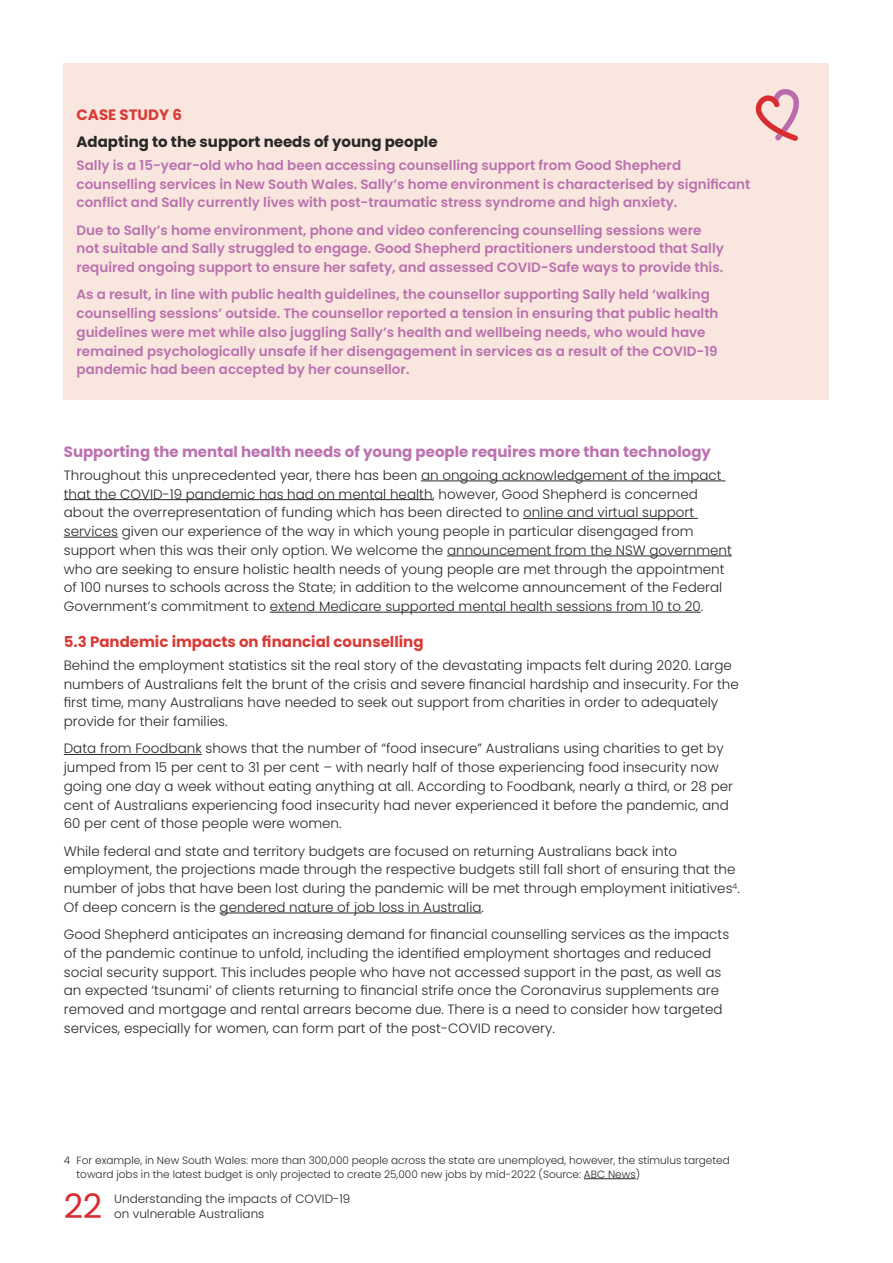
<style>
.page{position:relative;width:893px;height:1263px;background:#fff}
.page>*{position:absolute;margin:0;border:0;box-sizing:border-box;transform-origin:0 0}
.t1{font:33.75px "Poppins";color:#d72c32}
.t2{font:700 15px "Poppins";color:#bb72af}
.t3{font:700 15px "Poppins";color:#d93b37}
.t4{font:700 15px "Poppins";color:#292829}
.t5{font:300 13.5px/18.8px "Poppins";color:#292829}
.t6{font:600 13.5px/18.8px "Poppins";color:#bb72af}
.t7{font:300 12px "Poppins";color:#292829}
.t8{font:300 10.5px/13.5px "Poppins";color:#292829}
</style>
<div class="page">
<hr style="left:421px;top:481px;width:304px;height:1px;background:#292829">
<hr style="left:64px;top:499px;width:369px;height:1px;background:#292829">
<hr style="left:523px;top:518px;width:175px;height:1px;background:#292829">
<hr style="left:64px;top:537px;width:54px;height:1px;background:#292829">
<hr style="left:447px;top:556px;width:285px;height:1px;background:#292829">
<hr style="left:270px;top:612px;width:431px;height:1px;background:#292829">
<hr style="left:64px;top:754px;width:138px;height:1px;background:#292829">
<hr style="left:220px;top:913px;width:262px;height:1px;background:#292829">
<div style="left:64px;top:64px;width:765px;height:336px;background:#f9e6de"></div>
<svg style="left:755px;top:89px;width:44px;height:52px"></svg>
<hr style="left:584px;top:1178px;width:52px;height:1px;background:#292829">
<p class="t3" style="left:77px;top:106px;width:107px">CASE STUDY 6</p>
<p class="t4" style="left:77px;top:133px;width:363px">Adapting to the support needs of young people</p>
<p class="t6" style="left:77px;top:156px;width:675px">Sally is a 15-year-old who had been accessing counselling support from Good Shepherd counselling services in New South Wales. Sally’s home environment is characterised by significant conflict and Sally currently lives with post-traumatic stress syndrome and high anxiety.</p>
<p class="t6" style="left:77px;top:221px;width:649px">Due to Sally’s home environment, phone and video conferencing counselling sessions were not suitable and Sally struggled to engage. Good Shepherd practitioners understood that Sally required ongoing support to ensure her safety, and assessed COVID-Safe ways to provide this.</p>
<p class="t6" style="left:77px;top:285px;width:643px">As a result, in line with public health guidelines, the counsellor supporting Sally held ‘walking counselling sessions’ outside. The counsellor reported a tension in ensuring that public health guidelines were met while also juggling Sally’s health and wellbeing needs, who would have remained psychologically unsafe if her disengagement in services as a result of the COVID-19 pandemic had been accepted by her counsellor.</p>
<p class="t2" style="left:64px;top:443px;width:649px">Supporting the mental health needs of young people requires more than technology</p>
<p class="t5" style="left:64px;top:466px;width:670px">Throughout this unprecedented year, there has been an ongoing acknowledgement of the impact that the COVID-19 pandemic has had on mental health, however, Good Shepherd is concerned about the overrepresentation of funding which has been directed to online and virtual support services given our experience of the way in which young people in particular disengaged from support when this was their only option. We welcome the announcement from the NSW government who are seeking to ensure holistic health needs of young people are met through the appointment of 100 nurses to schools across the State; in addition to the welcome announcement of the Federal Government’s commitment to extend Medicare supported mental health sessions from 10 to 20.</p>
<p class="t3" style="left:64px;top:633px;width:361px">5.3 Pandemic impacts on financial counselling</p>
<p class="t5" style="left:64px;top:656px;width:677px">Behind the employment statistics sit the real story of the devastating impacts felt during 2020. Large numbers of Australians felt the brunt of the crisis and severe financial hardship and insecurity. For the first time, many Australians have needed to seek out support from charities in order to adequately provide for their families.</p>
<p class="t5" style="left:64px;top:739px;width:671px">Data from Foodbank shows that the number of “food insecure” Australians using charities to get by jumped from 15 per cent to 31 per cent – with nearly half of those experiencing food insecurity now going one day a week without eating anything at all. According to Foodbank, nearly a third, or 28 per cent of Australians experiencing food insecurity had never experienced it before the pandemic, and 60 per cent of those people were women.</p>
<p class="t5" style="left:64px;top:842px;width:678px">While federal and state and territory budgets are focused on returning Australians back into employment, the projections made through the respective budgets still fall short of ensuring that the number of jobs that have been lost during the pandemic will be met through employment initiatives<sup>4</sup>.<br>Of deep concern is the gendered nature of job loss in Australia.</p>
<p class="t5" style="left:64px;top:925px;width:667px">Good Shepherd anticipates an increasing demand for financial counselling services as the impacts of the pandemic continue to unfold, including the identified employment shortages and reduced social security support. This includes people who have not accessed support in the past, as well as an expected ‘tsunami’ of clients returning to financial strife once the Coronavirus supplements are removed and mortgage and rental arrears become due. There is a need to consider how targeted services, especially for women, can form part of the post-COVID recovery.</p>
<p class="t8" style="left:77px;top:1154px;width:655px;text-indent:-13px">4 For example, in New South Wales: more than 300,000 people across the state are unemployed, however, the stimulus targeted toward jobs in the latest budget is only projected to create 25,000 new jobs by mid-2022 (Source: ABC News)</p>
<p class="t7" style="left:114px;top:1192px;width:238px">Understanding the impacts of COVID-19</p>
<h1 class="t1" style="left:64px;top:1186px;width:40px">22</h1>
<p class="t7" style="left:114px;top:1207px;width:152px">on vulnerable Australians</p>
</div>
